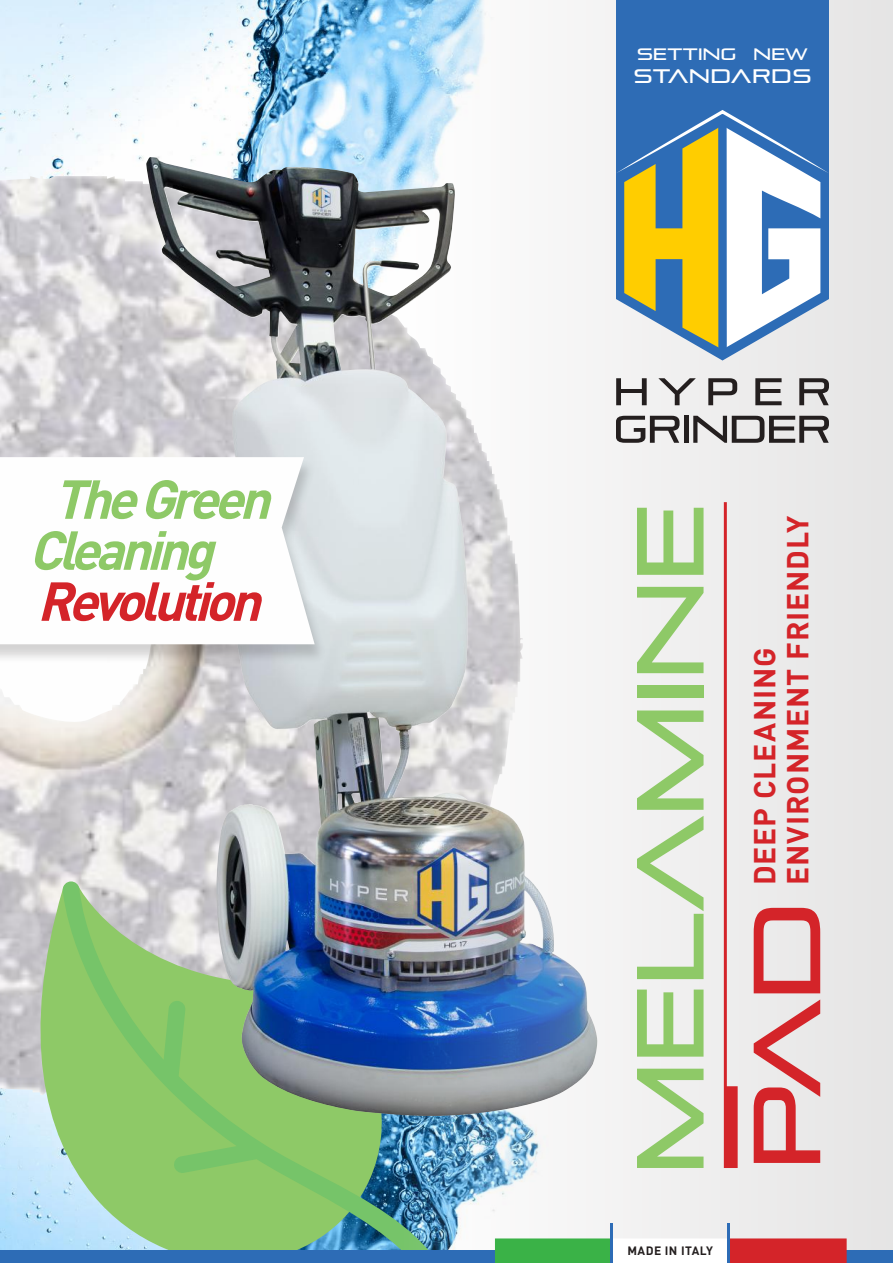
<style>
.page{position:relative;width:893px;height:1263px;background:#fff}
.page>*{position:absolute;margin:0;border:0;box-sizing:border-box;transform-origin:0 0}
.t1{font:94.5px "Pirulen Rg";color:#8ec967}
.t2{font:94.5px "Pirulen Rg";color:#d42429}
.t3{font:italic 700 54px/51px "DIN Pro";color:#8ec967}
.t4{font:italic 700 54px "DIN Pro";color:#d42429}
.t5{font:700 30px/33px "DIN Pro";letter-spacing:.03em;color:#d42429}
.t6{font:19.5px "Pirulen Rg";letter-spacing:.055em;color:#fff}
.t7{font:16.5px "Pirulen Rg";letter-spacing:.02em;color:#fff}
.t8{font:700 12px "DIN Pro";letter-spacing:.035em;color:#241f1f}
</style>
<div class="page">
<img style="left:0;top:0;width:893px;height:1250px">
<svg style="left:616px;top:378px;width:31px;height:27px"></svg>
<svg style="left:658px;top:378px;width:38px;height:27px"></svg>
<svg style="left:708px;top:378px;width:29px;height:27px"></svg>
<svg style="left:755px;top:378px;width:27px;height:27px"></svg>
<svg style="left:799px;top:378px;width:30px;height:27px"></svg>
<hr style="left:684px;top:416px;width:4px;height:27px;background:#241f1f">
<svg style="left:693px;top:416px;width:136px;height:27px;background:#969393"></svg>
<svg style="left:616px;top:416px;width:63px;height:27px"></svg>
<div style="left:616px;top:0;width:213px;height:110px;background:#2e6cb5"></div>
<svg style="left:616px;top:348px;width:213px;height:12px;fill:#edecec"></svg>
<div style="left:718px;top:119px;width:9px;height:237px;background:#2d6cb6"></div>
<svg style="left:616px;top:110px;width:213px;height:238px"></svg>
<div style="left:0;top:1250px;width:893px;height:13px;background:#2d6cb6"></div>
<div style="left:612px;top:1238px;width:117px;height:25px;background:#fff"></div>
<div style="left:495px;top:1238px;width:117px;height:25px;background:#3ab247"></div>
<div style="left:730px;top:1238px;width:117px;height:25px;background:#d42429"></div>
<hr style="left:727px;top:1224px;width:3px;height:39px;background:#2d6cb6">
<hr style="left:611px;top:1224px;width:2px;height:39px;background:#2d6cb6">
<hr style="left:724px;top:502px;width:3px;height:666px;background:#d42429">
<div style="left:726px;top:1086px;width:12px;height:82px;background:#d42429"></div>
<h2 class="t3" style="left:29px;top:472px;width:260px;text-indent:25px">TheGreen<br>Cleaning</h2>
<h2 class="t4" style="left:37px;top:565px;width:242px">Revolution</h2>
<p class="t7" style="left:637px;top:44px;width:172px">SETTING NEW</p>
<p class="t6" style="left:634px;top:64px;width:179px">STANDARDS</p>
<h1 class="t1" style="left:613px;top:1174px;width:672px;rotate:-90deg">MELAMINE</h1>
<p class="t8" style="left:627px;top:1242px;width:87px">MADE IN ITALY</p>
<p class="t5" style="left:747px;top:885px;width:371px;rotate:-90deg">DEEP CLEANING<br>ENVIRONMENT FRIENDLY</p>
<h1 class="t2" style="left:730px;top:1169px;width:268px;rotate:-90deg">PAD</h1>
</div>
